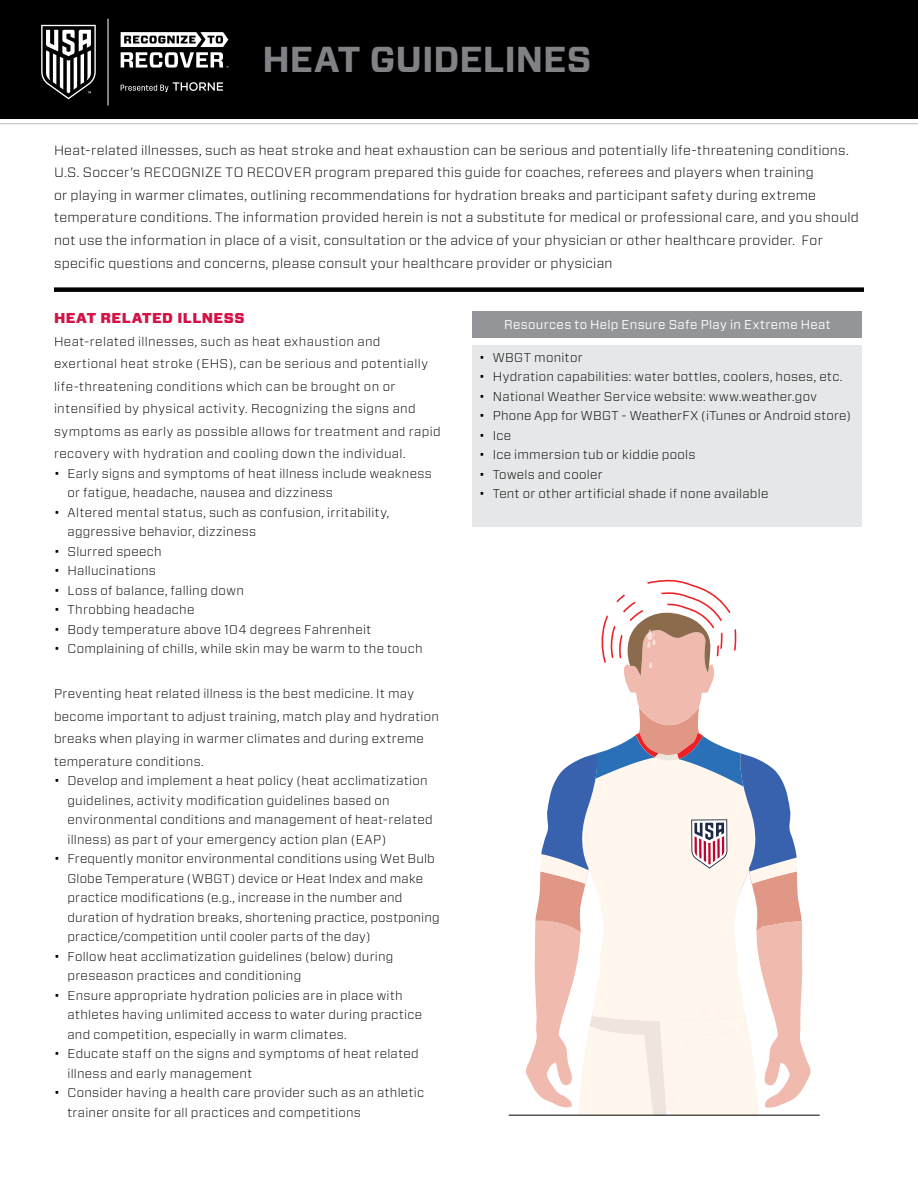
<style>
.page{position:relative;width:918px;height:1188px;background:#fff}
.page>*{position:absolute;margin:0;border:0;box-sizing:border-box;transform-origin:0 0}
.t1{font:700 36px "Vitesse Sans";color:#808285}
.t2{font:900 14.25px "Vitesse Sans";letter-spacing:.03em;color:#d31245}
.t3{font:300 13.5px/22.5px "Vitesse Sans";letter-spacing:.02em;color:#000}
.t4{font:300 12.75px/19.5px "Vitesse Sans";letter-spacing:.025em;color:#000}
.t5{font:12.75px "Vitesse Sans";letter-spacing:.03em;color:#fff}
</style>
<div class="page">
<svg style="left:0;top:118px;width:918px;height:6px"></svg>
<div style="left:0;top:0;width:918px;height:118px;background:#000"></div>
<div style="left:54px;top:287px;width:810px;height:5px;background:#000"></div>
<hr style="left:108px;top:19px;width:1px;height:86px;background:#fff">
<svg style="left:41px;top:25px;width:55px;height:74px"></svg>
<svg style="left:121px;top:32px;width:107px;height:36px"></svg>
<svg style="left:121px;top:82px;width:102px;height:10px"></svg>
<div style="left:472px;top:345px;width:390px;height:181px;background:#e6e7e8"></div>
<div style="left:472px;top:312px;width:390px;height:26px;background:#939598"></div>
<svg style="left:526px;top:579px;width:285px;height:536px"></svg>
<hr style="left:509px;top:1115px;width:311px;height:1px;background:#000">
<h1 class="t1" style="left:262px;top:35px;width:331px">HEAT GUIDELINES</h1>
<p class="t3" style="left:54px;top:139px;width:806px">Heat-related illnesses, such as heat stroke and heat exhaustion can be serious and potentially life-threatening conditions.<br>U.S. Soccer’s RECOGNIZE TO RECOVER program prepared this guide for coaches, referees and players when training<br>or playing in warmer climates, outlining recommendations for hydration breaks and participant safety during extreme temperature conditions. The information provided herein is not a substitute for medical or professional care, and you should not use the information in place of a visit, consultation or the advice of your physician or other healthcare provider. For specific questions and concerns, please consult your healthcare provider or physician</p>
<p class="t2" style="left:54px;top:309px;width:192px">HEAT RELATED ILLNESS</p>
<p class="t4" style="left:54px;top:330px;width:388px;line-height:22.5px">Heat-related illnesses, such as heat exhaustion and exertional heat stroke (EHS), can be serious and potentially life-threatening conditions which can be brought on or intensified by physical activity. Recognizing the signs and symptoms as early as possible allows for treatment and rapid recovery with hydration and cooling down the individual.</p>
<p class="t4" style="left:68px;top:463px;width:366px;text-indent:-14px">• Early signs and symptoms of heat illness include weakness or fatigue, headache, nausea and dizziness</p>
<p class="t4" style="left:68px;top:502px;width:323px;text-indent:-14px">• Altered mental status, such as confusion, irritability, aggressive behavior, dizziness</p>
<p class="t4" style="left:54px;top:541px;width:109px">• Slurred speech</p>
<p class="t4" style="left:54px;top:561px;width:103px">• Hallucinations</p>
<p class="t4" style="left:54px;top:580px;width:191px">• Loss of balance, falling down</p>
<p class="t4" style="left:54px;top:600px;width:142px">• Throbbing headache</p>
<p class="t4" style="left:54px;top:619px;width:319px">• Body temperature above 104 degrees Fahrenheit</p>
<p class="t4" style="left:54px;top:639px;width:370px">• Complaining of chills, while skin may be warm to the touch</p>
<p class="t4" style="left:54px;top:682px;width:387px;line-height:22.5px">Preventing heat related illness is the best medicine. It may become important to adjust training, match play and hydration breaks when playing in warmer climates and during extreme temperature conditions.</p>
<p class="t4" style="left:68px;top:771px;width:367px;text-indent:-14px">• Develop and implement a heat policy (heat acclimatization guidelines, activity modification guidelines based on environmental conditions and management of heat-related illness) as part of your emergency action plan (EAP)</p>
<p class="t4" style="left:68px;top:849px;width:374px;text-indent:-14px">• Frequently monitor environmental conditions using Wet Bulb Globe Temperature (WBGT) device or Heat Index and make practice modifications (e.g., increase in the number and duration of hydration breaks, shortening practice, postponing practice/competition until cooler parts of the day)</p>
<p class="t4" style="left:68px;top:946px;width:328px;text-indent:-14px">• Follow heat acclimatization guidelines (below) during preseason practices and conditioning</p>
<p class="t4" style="left:68px;top:985px;width:356px;text-indent:-14px">• Ensure appropriate hydration policies are in place with athletes having unlimited access to water during practice and competition, especially in warm climates.</p>
<p class="t4" style="left:68px;top:1044px;width:353px;text-indent:-14px">• Educate staff on the signs and symptoms of heat related illness and early management</p>
<p class="t4" style="left:68px;top:1083px;width:358px;text-indent:-14px">• Consider having a health care provider such as an athletic trainer onsite for all practices and competitions</p>
<p class="t5" style="left:504px;top:316px;width:328px">Resources to Help Ensure Safe Play in Extreme Heat</p>
<p class="t4" style="left:479px;top:347px;width:105px">• WBGT monitor</p>
<p class="t4" style="left:479px;top:367px;width:365px">• Hydration capabilities: water bottles, coolers, hoses, etc.</p>
<p class="t4" style="left:479px;top:386px;width:339px">• National Weather Service website: www.weather.gov</p>
<p class="t4" style="left:479px;top:406px;width:373px">• Phone App for WBGT - WeatherFX (iTunes or Android store)</p>
<p class="t4" style="left:479px;top:425px;width:33px">• Ice</p>
<p class="t4" style="left:479px;top:445px;width:218px">• Ice immersion tub or kiddie pools</p>
<p class="t4" style="left:479px;top:464px;width:125px">• Towels and cooler</p>
<p class="t4" style="left:479px;top:484px;width:291px">• Tent or other artificial shade if none available</p>
</div>
